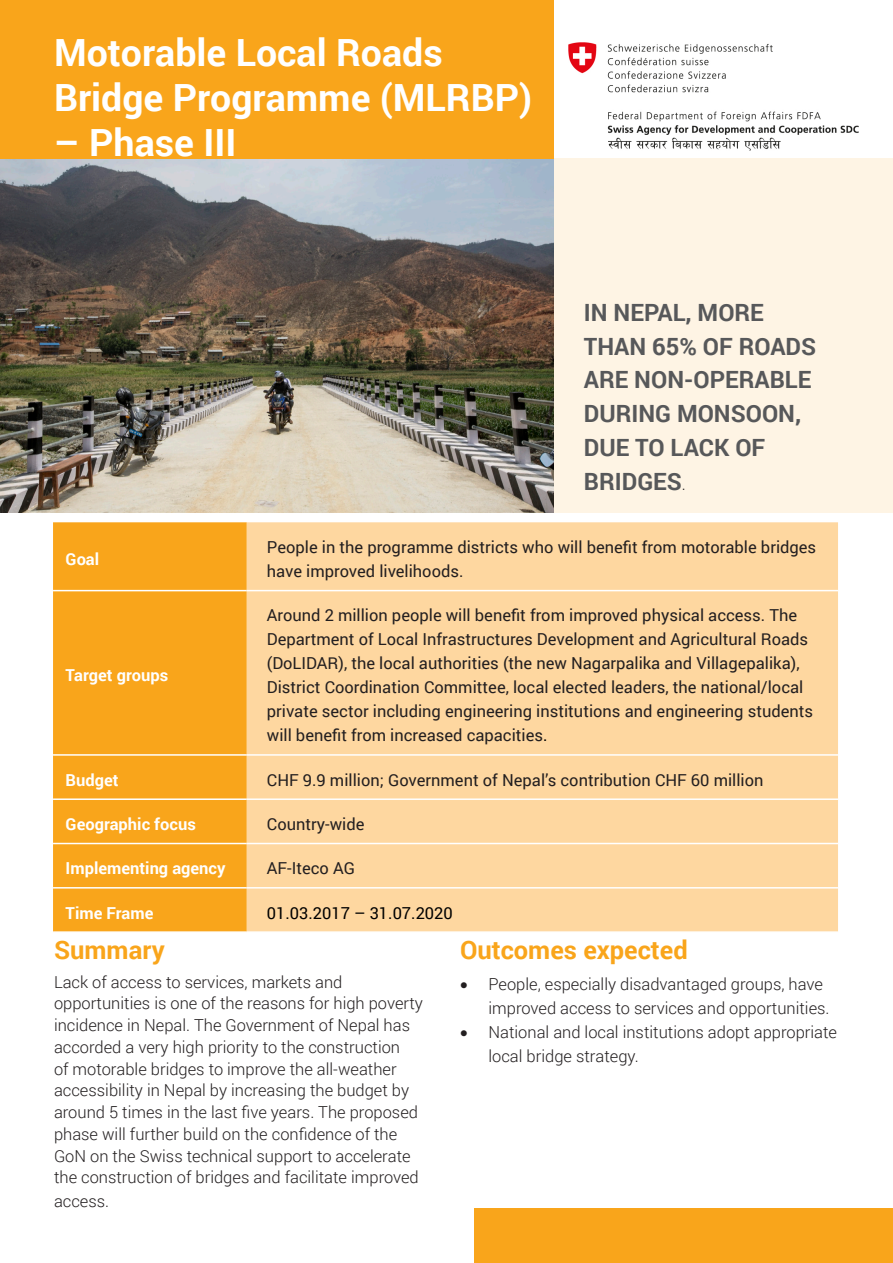
<style>
.page{position:relative;width:893px;height:1263px;background:#fff}
.page>*{position:absolute;margin:0;border:0;box-sizing:border-box;transform-origin:0 0}
.t1{font:700 37.5px/45px "Roboto";color:#fff}
.t2{font:700 25.5px "Roboto";color:#f9a51b}
.t3{font:700 23.7px/33.8px "Roboto";color:#57585a}
.t4{font:300 16.5px/21.8px "Roboto";color:#231f20}
.t5{font:16.5px/24px "Roboto";color:#231f20}
.t6{font:700 16.5px "Roboto";color:#fff}
.t7{font:16.5px "Roboto";color:#000}
.s1{font-weight:300;font-size:16.5px;color:#231f20}
.s2{color:#000}
</style>
<div class="page">
<div style="left:554px;top:159px;width:339px;height:354px;background:#fef4e4"></div>
<img style="left:0;top:159px;width:553px;height:353px">
<div style="left:53px;top:522px;width:194px;height:409px;background:#f9a51b"></div>
<div style="left:247px;top:522px;width:591px;height:409px;background:#fed7a0"></div>
<hr style="left:53px;top:590px;width:194px;height:1px;background:#fff">
<hr style="left:247px;top:590px;width:591px;height:1px;background:#fff">
<hr style="left:53px;top:754px;width:194px;height:2px;background:#fff">
<hr style="left:247px;top:754px;width:591px;height:2px;background:#fff">
<hr style="left:53px;top:798px;width:194px;height:2px;background:#fff">
<hr style="left:247px;top:798px;width:591px;height:2px;background:#fff">
<hr style="left:53px;top:843px;width:194px;height:1px;background:#fff">
<hr style="left:247px;top:843px;width:591px;height:1px;background:#fff">
<hr style="left:53px;top:887px;width:194px;height:1px;background:#fff">
<hr style="left:247px;top:887px;width:591px;height:1px;background:#fff">
<div style="left:0;top:0;width:554px;height:159px;background:#f9a51b"></div>
<div style="left:474px;top:1209px;width:419px;height:54px;background:#f9a51b"></div>
<img style="left:569px;top:42px;width:289px;height:108px">
<p class="t1" style="left:54px;top:29px;width:480px">Motorable Local Roads<br>Bridge Programme (MLRBP)</p>
<p class="t1" style="left:54px;top:119px;width:184px">– Phase III</p>
<p class="t3" style="left:584px;top:295px;width:234px">IN NEPAL, MORE<br>THAN 65% OF ROADS<br>ARE NON-OPERABLE<br>DURING MONSOON,<br>DUE TO LACK OF<br>BRIDGES<span class="s1">.</span></p>
<p class="t6" style="left:66px;top:548px;width:35px">Goal</p>
<p class="t6" style="left:66px;top:664px;width:104px">Target groups</p>
<p class="t5" style="left:267px;top:535px;width:551px">People in the programme districts who will benefit from motorable bridges have improved livelihoods.</p>
<p class="t5" style="left:267px;top:603px;width:548px">Around 2 million people will benefit from improved physical access. The Department of Local Infrastructures Development and Agricultural Roads (DoLIDAR), the local authorities (the new Nagarpalika and Villagepalika), District Coordination Committee, local elected leaders, the national/local private sector including engineering institutions and engineering students will benefit from increased capacities<span class="s2">.</span></p>
<p class="t6" style="left:66px;top:768px;width:54px">Budget</p>
<p class="t5" style="left:267px;top:767px;width:498px">CHF 9.9 million; Government of Nepal’s contribution CHF 60 million</p>
<p class="t6" style="left:66px;top:812px;width:132px">Geographic focus</p>
<p class="t5" style="left:267px;top:811px;width:99px">Country-wide</p>
<p class="t6" style="left:66px;top:857px;width:161px">Implementing agency</p>
<p class="t5" style="left:267px;top:856px;width:90px">AF-Iteco AG</p>
<p class="t6" style="left:66px;top:901px;width:89px">Time Frame</p>
<p class="t7" style="left:267px;top:901px;width:187px">01.03.2017 – 31.07.2020</p>
<p class="t2" style="left:54px;top:932px;width:112px">Summary</p>
<p class="t4" style="left:54px;top:970px;width:370px">Lack of access to services, markets and opportunities is one of the reasons for high poverty incidence in Nepal. The Government of Nepal has accorded a very high priority to the construction<br>of motorable bridges to improve the all-weather accessibility in Nepal by increasing the budget by around 5 times in the last five years. The proposed phase will further build on the confidence of the GoN on the Swiss technical support to accelerate the construction of bridges and facilitate improved</p>
<p class="t4" style="left:54px;top:1190px;width:57px">access.</p>
<p class="t2" style="left:460px;top:932px;width:229px">Outcomes expected</p>
<p class="t4" style="left:488px;top:971px;width:343px;line-height:24px;text-indent:-28px">• People, especially disadvantaged groups, have improved access to services and opportunities.</p>
<p class="t4" style="left:488px;top:1019px;width:350px;line-height:24px;text-indent:-28px">• National and local institutions adopt appropriate local bridge strategy.</p>
</div>
